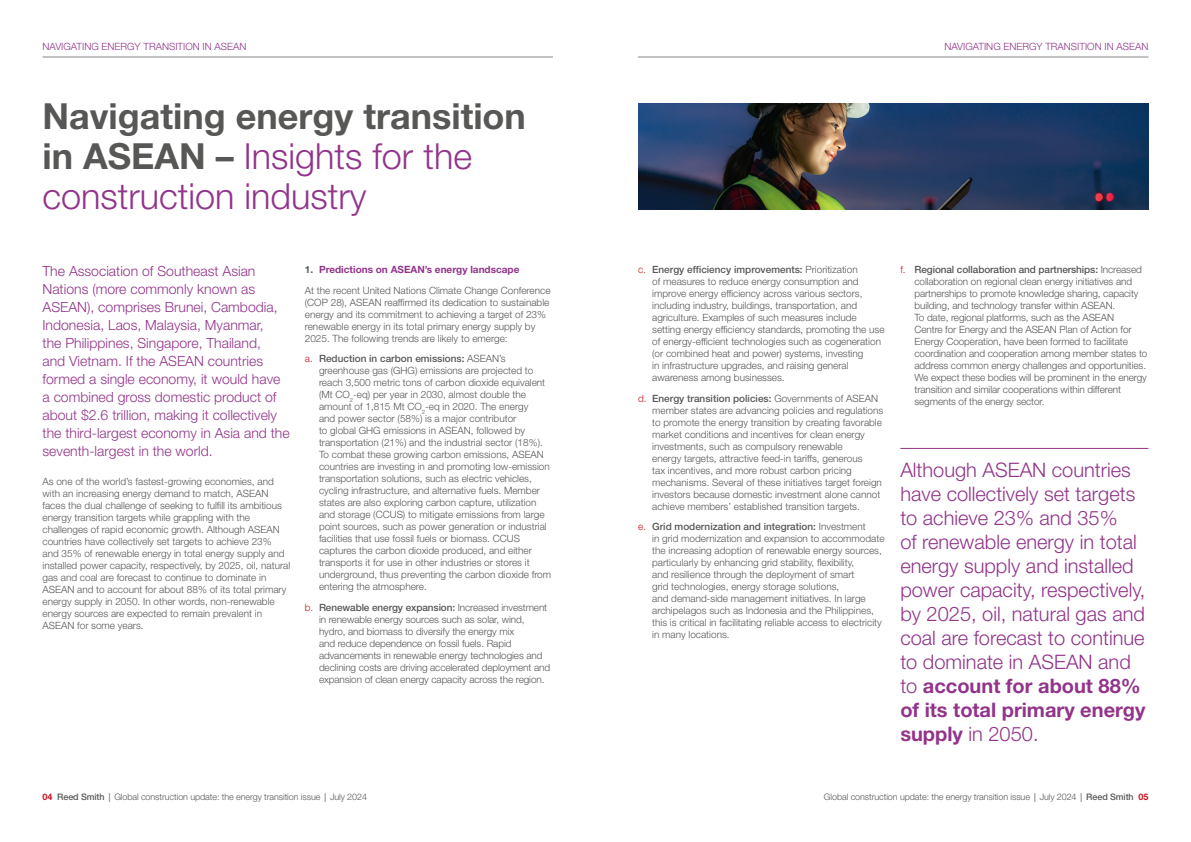
<style>
.page{position:relative;width:1191px;height:842px;background:#fff}
.page>*{position:absolute;margin:0;border:0;box-sizing:border-box;transform-origin:0 0}
.t1{font:700 36px/40px "Helvetica Neue LT Std";color:#575756}
.t2{font:300 20px/24px "Helvetica Neue LT Std";color:#92348a}
.t3{font:300 14px/18px "Helvetica Neue LT Std";color:#92348a}
.t4{font:300 10px/12px "Helvetica Neue LT Std";color:#575756}
.t5{font:300 10px "Helvetica Neue LT Std";color:#92348a}
.t6{font:300 9px "Helvetica Neue LT Std";letter-spacing:-.01em;color:#575756}
.s1{font-weight:300;color:#92348a}
.s2{font-weight:700}
.s3{font-weight:700;color:#92348a}
.s4{color:#ca1524}
.s5{font-weight:500}
.s6{font-weight:700;color:#ca1524}
.s7{font-family:"Open Sans";font-weight:400}
</style>
<div class="page">
<hr style="left:900px;top:448px;width:248px;height:1px;background:#92348a">
<img style="left:638px;top:104px;width:510px;height:105px">
<hr style="left:638px;top:57px;width:510px;height:1px;background:#878787">
<hr style="left:43px;top:57px;width:510px;height:1px;background:#878787">
<p class="t5" style="left:43px;top:40px;width:205px">NAVIGATING ENERGY TRANSITION IN ASEAN</p>
<p class="t5" style="left:944px;top:40px;width:205px">NAVIGATING ENERGY TRANSITION IN ASEAN</p>
<h1 class="t1" style="left:43px;top:96px;width:485px">Navigating energy transition in ASEAN – <span class="s1">Insights for the construction industry</span></h1>
<p class="t3" style="left:43px;top:262px;width:249px">The Association of Southeast Asian Nations (more commonly known as ASEAN), comprises Brunei, Cambodia, Indonesia, Laos, Malaysia, Myanmar,<br>the Philippines, Singapore, Thailand,<br>and Vietnam. If the ASEAN countries formed a single economy, it would have a combined gross domestic product of about $2.6 trillion, making it collectively the third-largest economy in Asia and the seventh-largest in the world.</p>
<p class="t4" style="left:43px;top:475px;width:249px">As one of the world’s fastest-growing economies, and with an increasing energy demand to match, ASEAN faces the dual challenge of seeking to fulfill its ambitious energy transition targets while grappling with the challenges of rapid economic growth. Although ASEAN countries have collectively set targets to achieve 23% and 35% of renewable energy in total energy supply and installed power capacity, respectively, by 2025, oil, natural gas and coal are forecast to continue to dominate in ASEAN and to account for about 88% of its total primary energy supply in 2050. In other words, non-renewable energy sources are expected to remain prevalent in ASEAN for some years.</p>
<p class="t4" style="left:305px;top:259px;width:247px;line-height:20.5px"><span class="s2">1.</span> <span class="s3">Predictions on ASEAN’s energy landscape<br></span>At the recent United Nations Climate Change Conference</p>
<p class="t4" style="left:305px;top:296px;width:246px">(COP 28), ASEAN reaffirmed its dedication to sustainable energy and its commitment to achieving a target of 23% renewable energy in its total primary energy supply by 2025. The following trends are likely to emerge:</p>
<p class="t4" style="left:319px;top:353px;width:234px;text-indent:-14px"><span class="s4">a.</span> <span class="s5">Reduction in carbon emissions:</span> ASEAN’s greenhouse gas (GHG) emissions are projected to reach 3,500 metric tons of carbon dioxide equivalent (Mt CO<sub>2</sub>-eq) per year in 2030, almost double the amount of 1,815 Mt CO<sub>2</sub>-eq in 2020. The energy<br>and power sector (58%) is a major contributor<br>to global GHG emissions in ASEAN, followed by transportation (21%) and the industrial sector (18%).<br>To combat these growing carbon emissions, ASEAN countries are investing in and promoting low-emission transportation solutions, such as electric vehicles, cycling infrastructure, and alternative fuels. Member states are also exploring carbon capture, utilization and storage (CCUS) to mitigate emissions from large point sources, such as power generation or industrial facilities that use fossil fuels or biomass. CCUS captures the carbon dioxide produced, and either transports it for use in other industries or stores it underground, thus preventing the carbon dioxide from entering the atmosphere.</p>
<p class="t4" style="left:319px;top:601px;width:233px;text-indent:-14px"><span class="s4">b.</span> <span class="s5">Renewable energy expansion:</span> Increased investment in renewable energy sources such as solar, wind, hydro, and biomass to diversify the energy mix<br>and reduce dependence on fossil fuels. Rapid advancements in renewable energy technologies and declining costs are driving accelerated deployment and expansion of clean energy capacity across the region.</p>
<p class="t4" style="left:652px;top:264px;width:234px;text-indent:-14px"><span class="s4">c.</span> <span class="s5">Energy efficiency improvements:</span> Prioritization<br>of measures to reduce energy consumption and improve energy efficiency across various sectors, including industry, buildings, transportation, and agriculture. Examples of such measures include setting energy efficiency standards, promoting the use of energy-efficient technologies such as cogeneration (or combined heat and power) systems, investing<br>in infrastructure upgrades, and raising general awareness among businesses.</p>
<p class="t4" style="left:652px;top:392px;width:232px;text-indent:-14px"><span class="s4">d.</span> <span class="s5">Energy transition policies:</span> Governments of ASEAN member states are advancing policies and regulations to promote the energy transition by creating favorable market conditions and incentives for clean energy investments, such as compulsory renewable<br>energy targets, attractive feed-in tariffs, generous<br>tax incentives, and more robust carbon pricing mechanisms. Several of these initiatives target foreign investors because domestic investment alone cannot achieve members’ established transition targets.</p>
<p class="t4" style="left:652px;top:521px;width:234px;text-indent:-14px"><span class="s4">e.</span> <span class="s5">Grid modernization and integration:</span> Investment<br>in grid modernization and expansion to accommodate the increasing adoption of renewable energy sources, particularly by enhancing grid stability, flexibility,<br>and resilience through the deployment of smart<br>grid technologies, energy storage solutions,<br>and demand-side management initiatives. In large archipelagos such as Indonesia and the Philippines, this is critical in facilitating reliable access to electricity in many locations.</p>
<p class="t4" style="left:914px;top:264px;width:234px;text-indent:-14px"><span class="s4">f.</span> <span class="s5">Regional collaboration and partnerships:</span> Increased collaboration on regional clean energy initiatives and partnerships to promote knowledge sharing, capacity building, and technology transfer within ASEAN.<br>To date, regional platforms, such as the ASEAN<br>Centre for Energy and the ASEAN Plan of Action for Energy Cooperation, have been formed to facilitate coordination and cooperation among member states to address common energy challenges and opportunities.<br>We expect these bodies will be prominent in the energy transition and similar cooperations within different segments of the energy sector.</p>
<p class="t2" style="left:900px;top:458px;width:247px">Although ASEAN countries have collectively set targets to achieve 23% and 35%<br>of renewable energy in total energy supply and installed power capacity, respectively, by 2025, oil, natural gas and coal are forecast to continue to dominate in ASEAN and to <span class="s2">account for about 88% of its total primary energy supply</span> in 2050.</p>
<p class="t6" style="left:43px;top:791px;width:326px"><span class="s6">04</span> <span class="s5">Reed Smith</span> <span class="s7">|</span> Global construction update: the energy transition issue <span class="s7">|</span> July 2024</p>
<p class="t6" style="left:824px;top:791px;width:326px">Global construction update: the energy transition issue <span class="s7">|</span> July 2024 <span class="s7">|</span> <span class="s5">Reed Smith</span> <span class="s6">05</span></p>
</div>
